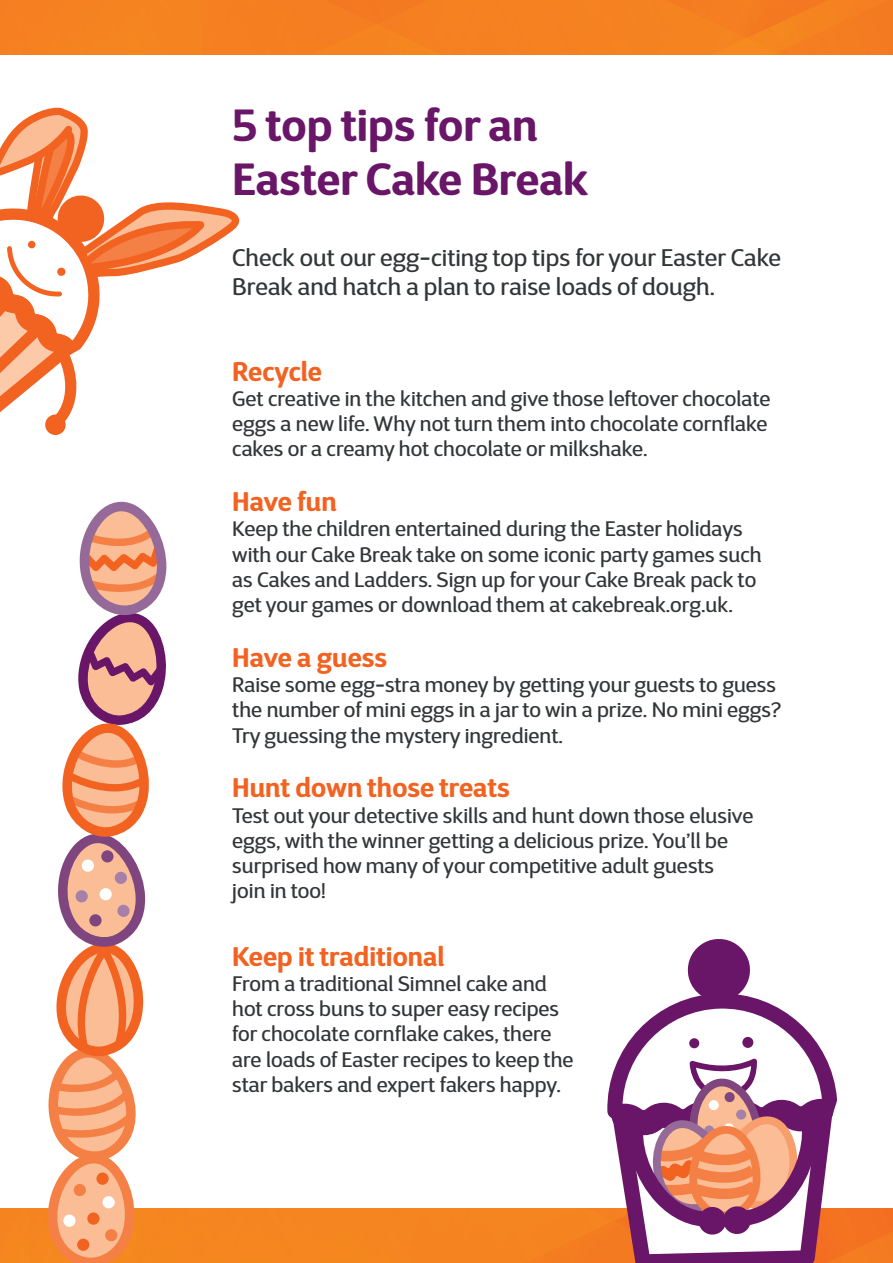
<style>
.page{position:relative;width:893px;height:1263px;background:#fff}
.page>*{position:absolute;margin:0;border:0;box-sizing:border-box;transform-origin:0 0}
.t1{font:700 45px/54px "D Sari";color:#691668}
.t2{font:700 27px "D Sari";color:#f26221}
.t3{font:24px/28.8px "D Sari";color:#333638}
.t4{font:21px/25.2px "D Sari";color:#333638}
</style>
<div class="page">
<img style="left:0;top:1209px;width:893px;height:54px">
<div style="left:0;top:0;width:893px;height:54px;background:#f58121"></div>
<svg style="left:42px;top:501px;width:150px;height:762px"></svg>
<svg style="left:0;top:107px;width:240px;height:328px"></svg>
<svg style="left:606px;top:997px;width:231px;height:266px"></svg>
<svg style="left:684px;top:939px;width:69px;height:65px"></svg>
<div style="left:689px;top:1038px;width:10px;height:10px;background:#691668;border-radius:50%"></div>
<div style="left:742px;top:1037px;width:11px;height:11px;background:#691668;border-radius:50%"></div>
<svg style="left:611px;top:1056px;width:222px;height:180px"></svg>
<p class="t1" style="left:232px;top:98px;width:357px">5 top tips for an<br>Easter Cake Break</p>
<p class="t3" style="left:232px;top:243px;width:550px">Check out our egg-citing top tips for your Easter Cake<br>Break and hatch a plan to raise loads of dough.</p>
<p class="t2" style="left:232px;top:354px;width:91px">Recycle</p>
<p class="t4" style="left:232px;top:386px;width:540px">Get creative in the kitchen and give those leftover chocolate eggs a new life. Why not turn them into chocolate cornflake cakes or a creamy hot chocolate or milkshake.</p>
<p class="t2" style="left:232px;top:484px;width:106px">Have fun</p>
<p class="t4" style="left:232px;top:516px;width:531px">Keep the children entertained during the Easter holidays with our Cake Break take on some iconic party games such as Cakes and Ladders. Sign up for your Cake Break pack to get your games or download them at cakebreak.org.uk.</p>
<p class="t2" style="left:232px;top:640px;width:156px">Have a guess</p>
<p class="t4" style="left:232px;top:672px;width:550px">Raise some egg-stra money by getting your guests to guess the number of mini eggs in a jar to win a prize. No mini eggs?<br>Try guessing the mystery ingredient.</p>
<p class="t2" style="left:232px;top:771px;width:279px">Hunt down those treats</p>
<p class="t4" style="left:232px;top:802px;width:523px">Test out your detective skills and hunt down those elusive eggs, with the winner getting a delicious prize. You’ll be surprised how many of your competitive adult guests<br>join in too!</p>
<p class="t2" style="left:232px;top:939px;width:214px">Keep it traditional</p>
<p class="t4" style="left:232px;top:971px;width:343px">From a traditional Simnel cake and hot cross buns to super easy recipes for chocolate cornflake cakes, there are loads of Easter recipes to keep the star bakers and expert fakers happy.</p>
</div>
